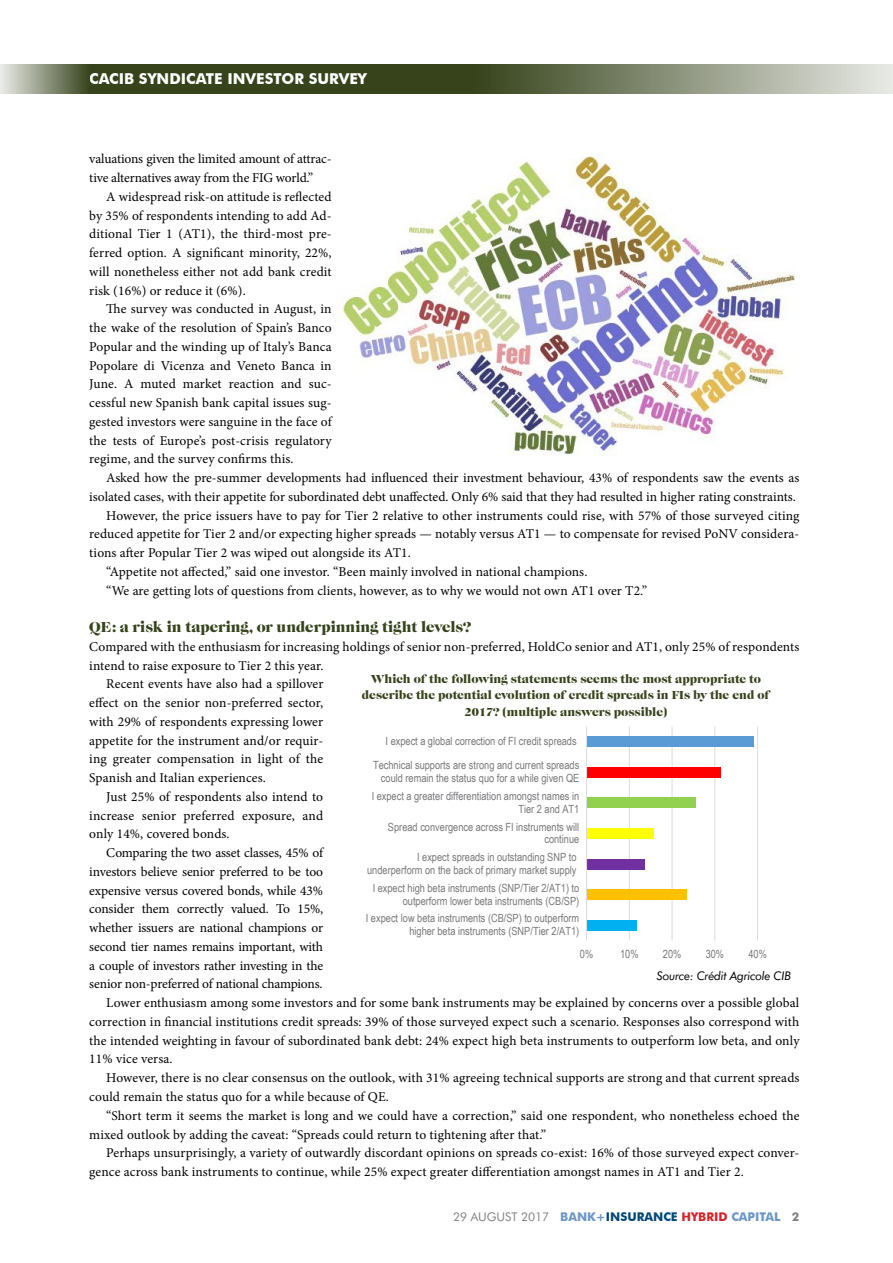
<style>
.page{position:relative;width:893px;height:1263px;background:#fff}
.page>*{position:absolute;margin:0;border:0;box-sizing:border-box;transform-origin:0 0}
.t1{font:15px "Caslon Gra D";color:#36431b}
.t2{font:700 15px "Futura BT";color:#fff}
.t3{font:13.5px/18.8px "Minion Pro";letter-spacing:.005em;color:#000;text-align:justify}
.t4{font:13.5px/18.8px "Minion Pro";letter-spacing:-.015em;color:#000}
.t5{font:12px/16.5px "Caslon Gra D";color:#36431b;text-align:center}
.t6{font:12px "Futura BT";color:#808285}
.t7{font:italic 12px "Futura BT";letter-spacing:-.02em;color:#000}
.t8{font:11.25px/12.9px "Arial Narrow";color:#77787b;text-align:right}
.s1{font-weight:700;color:#6c97c5}
.s2{font-weight:700;color:#00487a}
.s3{font-weight:700;color:#d2232a}
.s4{font-weight:700}
</style>
<div class="page">
<img style="left:340px;top:155px;width:454px;height:301px">
<hr style="left:629px;top:726px;width:1px;height:214px;background:#dcddde">
<hr style="left:671px;top:726px;width:2px;height:214px;background:#dcddde">
<hr style="left:714px;top:726px;width:1px;height:214px;background:#dcddde">
<hr style="left:757px;top:726px;width:1px;height:214px;background:#dcddde">
<div style="left:586px;top:920px;width:51px;height:10px;background:#00b0f0"></div>
<div style="left:586px;top:889px;width:101px;height:11px;background:#ffc000"></div>
<div style="left:586px;top:858px;width:59px;height:11px;background:#7030a0"></div>
<div style="left:586px;top:828px;width:68px;height:11px;background:#ff0"></div>
<div style="left:586px;top:797px;width:109px;height:11px;background:#92d050"></div>
<div style="left:586px;top:767px;width:135px;height:11px;background:#f00"></div>
<div style="left:586px;top:736px;width:168px;height:11px;background:#5b9bd5"></div>
<hr style="left:586px;top:726px;width:1px;height:214px;background:#dcddde">
<div style="left:89px;top:64px;width:383px;height:30px;background:#36431b"></div>
<div style="left:472px;top:64px;width:421px;height:30px;background:linear-gradient(to right,#35421a,#e9eae6)"></div>
<div style="left:0;top:64px;width:89px;height:30px;background:linear-gradient(to right,#ebece8,#39461f)"></div>
<p class="t2" style="left:89px;top:70px;width:279px">CACIB SYNDICATE INVESTOR SURVEY</p>
<p class="t4" style="left:89px;top:150px;width:244px">valuations given the limited amount of attrac&shy;tive alternatives away from the FIG world.”</p>
<p class="t3" style="left:89px;top:187px;width:244px;text-indent:17px">A widespread risk-on attitude is reflected by 35% of respondents intending to add Ad&shy;ditional Tier 1 (AT1), the third-most pre&shy;ferred option. A significant minority, 22%, will nonetheless either not add bank credit risk (16%) or reduce it (6%).</p>
<p class="t3" style="left:89px;top:300px;width:244px;text-indent:17px">The survey was conducted in August, in the wake of the resolution of Spain’s Banco Popular and the winding up of Italy’s Banca Popolare di Vicenza and Veneto Banca in June. A muted market reaction and suc&shy;cessful new Spanish bank capital issues sug&shy;gested investors were sanguine in the face of the tests of Europe’s post-crisis regulatory regime, and the survey confirms this.</p>
<p class="t3" style="left:106px;top:468px;width:695px">Asked how the pre-summer developments had influenced their investment behaviour, 43% of respondents saw the events as</p>
<p class="t3" style="left:89px;top:487px;width:708px">isolated cases, with their appetite for subordinated debt unaffected. Only 6% said that they had resulted in higher rating constraints.</p>
<p class="t3" style="left:106px;top:506px;width:695px">However, the price issuers have to pay for Tier 2 relative to other instruments could rise, with 57% of those surveyed citing</p>
<p class="t3" style="left:89px;top:525px;width:712px">reduced appetite for Tier 2 and/or expecting higher spreads — notably versus AT1 — to compensate for revised PoNV considera-</p>
<p class="t3" style="left:89px;top:543px;width:323px">tions after Popular Tier 2 was wiped out alongside its AT1.</p>
<p class="t3" style="left:106px;top:562px;width:483px">“Appetite not affected,” said one investor. “Been mainly involved in national champions.</p>
<p class="t3" style="left:106px;top:581px;width:542px">“We are getting lots of questions from clients, however, as to why we would not own AT1 over T2.”</p>
<p class="t1" style="left:89px;top:618px;width:383px">QE: a risk in tapering, or underpinning tight levels?</p>
<p class="t3" style="left:89px;top:637px;width:712px">Compared with the enthusiasm for increasing holdings of senior non-preferred, HoldCo senior and AT1, only 25% of respondents</p>
<p class="t3" style="left:89px;top:656px;width:236px">intend to raise exposure to Tier 2 this year.</p>
<p class="t3" style="left:106px;top:675px;width:219px">Recent events have also had a spillover</p>
<p class="t3" style="left:89px;top:693px;width:235px">effect on the senior non-preferred sector,</p>
<p class="t3" style="left:89px;top:712px;width:235px">with 29% of respondents expressing lower</p>
<p class="t3" style="left:89px;top:731px;width:235px">appetite for the instrument and/or requir-</p>
<p class="t3" style="left:89px;top:750px;width:235px">ing greater compensation in light of the</p>
<p class="t3" style="left:89px;top:768px;width:178px">Spanish and Italian experiences.</p>
<p class="t3" style="left:106px;top:787px;width:218px">Just 25% of respondents also intend to</p>
<p class="t3" style="left:89px;top:806px;width:235px">increase senior preferred exposure, and</p>
<p class="t3" style="left:89px;top:825px;width:142px">only 14%, covered bonds.</p>
<p class="t3" style="left:106px;top:843px;width:218px">Comparing the two asset classes, 45% of</p>
<p class="t3" style="left:89px;top:862px;width:235px">investors believe senior preferred to be too</p>
<p class="t3" style="left:89px;top:881px;width:235px">expensive versus covered bonds, while 43%</p>
<p class="t3" style="left:89px;top:900px;width:235px">consider them correctly valued. To 15%,</p>
<p class="t4" style="left:89px;top:918px;width:235px">whether issuers are national champions or</p>
<p class="t3" style="left:89px;top:937px;width:235px">second tier names remains important, with</p>
<p class="t4" style="left:89px;top:956px;width:235px">a couple of investors rather investing in the</p>
<p class="t4" style="left:89px;top:975px;width:235px">senior non-preferred of national champions.</p>
<p class="t3" style="left:106px;top:993px;width:694px">Lower enthusiasm among some investors and for some bank instruments may be explained by concerns over a possible global</p>
<p class="t3" style="left:89px;top:1012px;width:711px">correction in financial institutions credit spreads: 39% of those surveyed expect such a scenario. Responses also correspond with</p>
<p class="t3" style="left:89px;top:1031px;width:712px">the intended weighting in favour of subordinated bank debt: 24% expect high beta instruments to outperform low beta, and only</p>
<p class="t3" style="left:89px;top:1050px;width:85px">11% vice versa.</p>
<p class="t3" style="left:106px;top:1068px;width:695px">However, there is no clear consensus on the outlook, with 31% agreeing technical supports are strong and that current spreads</p>
<p class="t3" style="left:89px;top:1087px;width:301px">could remain the status quo for a while because of QE.</p>
<p class="t3" style="left:106px;top:1106px;width:695px">“Short term it seems the market is long and we could have a correction,” said one respondent, who nonetheless echoed the</p>
<p class="t3" style="left:89px;top:1125px;width:458px">mixed outlook by adding the caveat: “Spreads could return to tightening after that.”</p>
<p class="t3" style="left:106px;top:1143px;width:695px">Perhaps unsurprisingly, a variety of outwardly discordant opinions on spreads co-exist: 16% of those surveyed expect conver-</p>
<p class="t3" style="left:89px;top:1162px;width:656px">gence across bank instruments to continue, while 25% expect greater differentiation amongst names in AT1 and Tier 2.</p>
<p class="t5" style="left:362px;top:671px;width:409px">Which of the following statements seems the most appropriate to describe the potential evolution of credit spreads in FIs by the end of<br>2017? (multiple answers possible)</p>
<p class="t8" style="left:386px;top:734px;width:193px">I expect a global correction of FI credit spreads</p>
<p class="t8" style="left:373px;top:759px;width:208px">Technical supports are strong and current spreads could remain the status quo for a while given QE</p>
<p class="t8" style="left:372px;top:789px;width:209px">I expect a greater differentiation amongst names in<br>Tier 2 and AT1</p>
<p class="t8" style="left:388px;top:820px;width:193px">Spread convergence across FI instruments will continue</p>
<p class="t8" style="left:367px;top:850px;width:211px">I expect spreads in outstanding SNP to underperform on the back of primary market supply</p>
<p class="t8" style="left:373px;top:881px;width:208px">I expect high beta instruments (SNP/Tier 2/AT1) to outperform lower beta instruments (CB/SP)</p>
<p class="t8" style="left:366px;top:911px;width:215px">I expect low beta instruments (CB/SP) to outperform higher beta instruments (SNP/Tier 2/AT1)</p>
<p class="t8" style="left:580px;top:947px;width:15px">0%</p>
<p class="t8" style="left:620px;top:947px;width:20px">10%</p>
<p class="t8" style="left:663px;top:947px;width:20px">20%</p>
<p class="t8" style="left:706px;top:947px;width:20px">30%</p>
<p class="t8" style="left:748px;top:947px;width:20px">40%</p>
<p class="t7" style="left:657px;top:968px;width:135px">Source: Crédit Agricole CIB</p>
<p class="t6" style="left:453px;top:1209px;width:348px">29 AUGUST 2017 <span class="s1">BANK+</span><span class="s2">INSURANCE</span> <span class="s3">HYBRID</span> <span class="s1">CAPITAL</span> <span class="s4">2</span></p>
</div>
